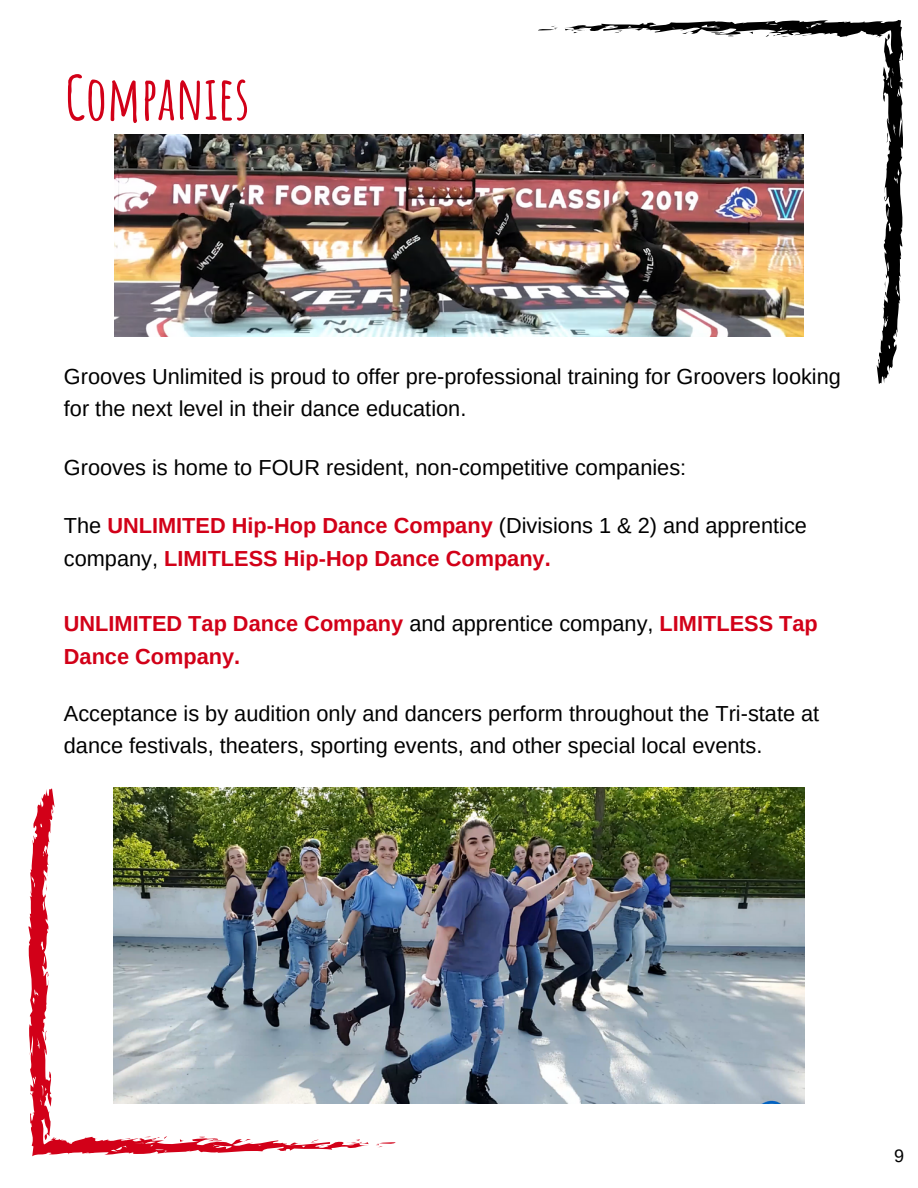
<style>
.page{position:relative;width:918px;height:1188px;background:#fff}
.page>*{position:absolute;margin:0;border:0;box-sizing:border-box;transform-origin:0 0}
.t1{font:700 60px "Amatic SC";color:#d20018}
.t2{font:21.75px/32.7px "Arimo";color:#000}
.t3{font:700 21.75px/32.7px "Arimo";color:#d20018}
.t4{font:18px "Arimo";color:#000}
.s1{font-weight:400;color:#000}
</style>
<div class="page">
<svg style="left:538px;top:26px;width:20px;height:4px"></svg>
<svg style="left:565px;top:20px;width:338px;height:364px"></svg>
<svg style="left:571px;top:30px;width:16px;height:4px"></svg>
<svg style="left:614px;top:30px;width:11px;height:3px"></svg>
<svg style="left:632px;top:28px;width:11px;height:3px"></svg>
<svg style="left:886px;top:133px;width:3px;height:10px"></svg>
<svg style="left:376px;top:1142px;width:19px;height:5px"></svg>
<svg style="left:29px;top:789px;width:340px;height:367px"></svg>
<svg style="left:346px;top:1139px;width:16px;height:4px"></svg>
<svg style="left:308px;top:1140px;width:11px;height:3px"></svg>
<svg style="left:290px;top:1142px;width:11px;height:4px"></svg>
<svg style="left:180px;top:1139px;width:4px;height:3px"></svg>
<svg style="left:44px;top:1030px;width:4px;height:11px"></svg>
<img style="left:114px;top:788px;width:690px;height:316px">
<img style="left:115px;top:134px;width:688px;height:203px">
<h1 class="t1" style="left:65px;top:59px;width:186px">COMPANIES</h1>
<p class="t2" style="left:64px;top:360px;width:779px">Grooves Unlimited is proud to offer pre-professional training for Groovers looking for the next level in their dance education.</p>
<p class="t2" style="left:64px;top:451px;width:624px">Grooves is home to FOUR resident, non-competitive companies:</p>
<p class="t3" style="left:64px;top:510px;width:745px"><span class="s1">The</span> UNLIMITED Hip-Hop Dance Company <span class="s1">(Divisions 1 &amp; 2) and apprentice company,</span> LIMITLESS Hip-Hop Dance Company.</p>
<p class="t3" style="left:64px;top:607px;width:756px">UNLIMITED Tap Dance Company <span class="s1">and apprentice company,</span> LIMITLESS Tap<br>Dance Company.</p>
<p class="t2" style="left:64px;top:698px;width:757px;line-height:31.5px">Acceptance is by audition only and dancers perform throughout the Tri-state at dance festivals, theaters, sporting events, and other special local events.</p>
<p class="t4" style="left:894px;top:1146px;width:12px">9</p>
</div>
